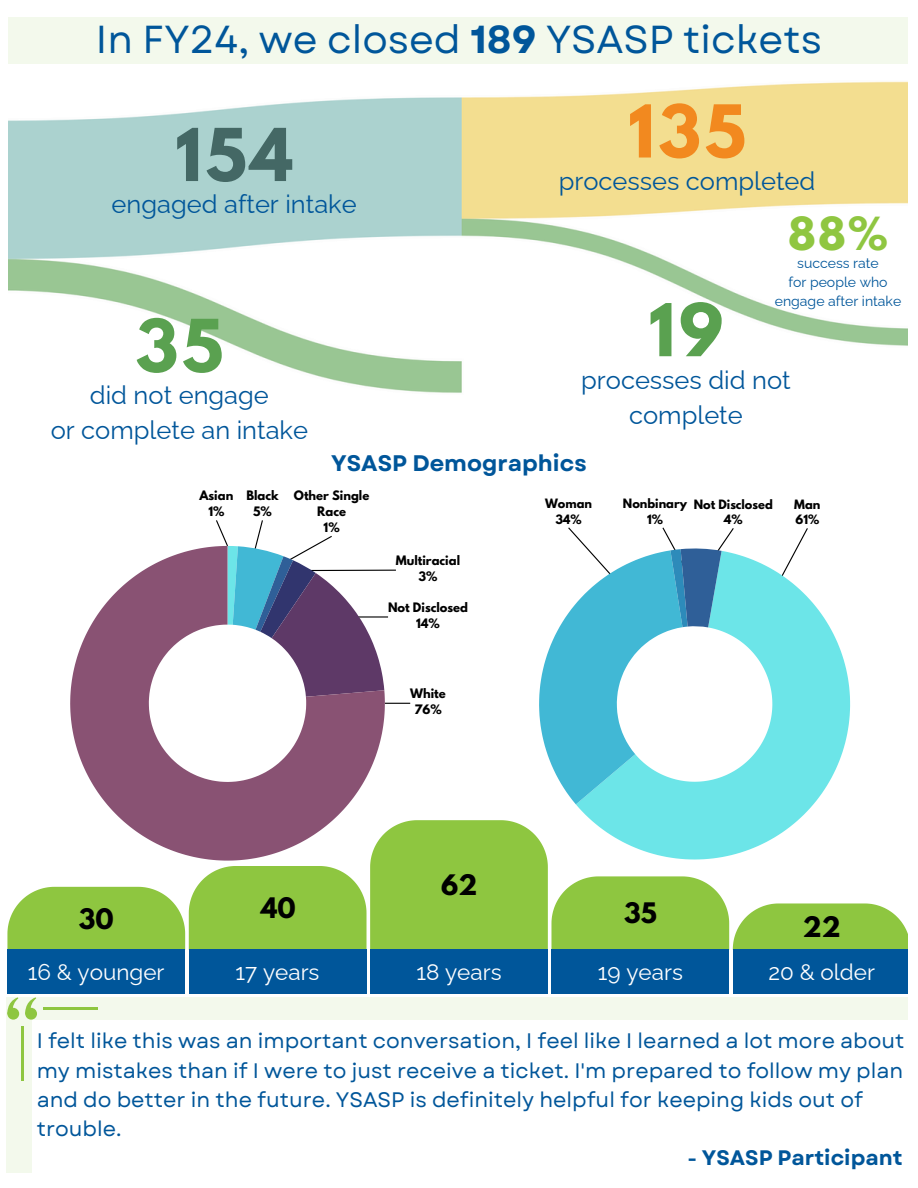
<style>
.page{position:relative;width:918px;height:1188px;background:#fff}
.page>*{position:absolute;margin:0;border:0;box-sizing:border-box;transform-origin:0 0}
.t1{font:700 64.5px "League Spartan";color:#5aa150}
.t2{font:700 64.5px "League Spartan";color:#f2891f}
.t3{font:700 64.5px "League Spartan";color:#446865}
.t4{font:700 40.5px "League Spartan";color:#8fc641}
.t5{font:39px "Garet";color:#00569a}
.t6{font:25.5px/34.8px "Raleway";color:#00569a;text-align:center}
.t7{font:700 25.05px "League Spartan";color:#000}
.t8{font:22.5px "Raleway";color:#fff}
.t9{font:700 22.5px "Garet";color:#00569a}
.t10{font:21px/29.2px "Garet";color:#00569a}
.t11{font:700 21px "Garet";color:#00569a}
.t12{font:14.1px/19px "Raleway";color:#00569a;text-align:center}
.t13{font:700 11.55px/15.9px "League Spartan";color:#000;text-align:center}
.t14{font:700 11.4px "League Spartan";color:#000}
.s1{font-weight:700}
</style>
<div class="page">
<img style="left:8px;top:63px;width:900px;height:330px">
<div style="left:7px;top:17px;width:904px;height:46px;background:#f3f9ec"></div>
<hr style="left:303px;top:570px;width:93px;height:1px;background:#000">
<hr style="left:348px;top:616px;width:40px;height:2px;background:#000">
<svg style="left:385px;top:703px;width:25px;height:1px"></svg>
<svg style="left:216px;top:520px;width:116px;height:26px"></svg>
<svg style="left:70px;top:546px;width:315px;height:274px"></svg>
<svg style="left:568px;top:527px;width:5px;height:5px"></svg>
<svg style="left:803px;top:528px;width:5px;height:6px"></svg>
<svg style="left:588px;top:534px;width:263px;height:286px;fill:#6ce5e8"></svg>
<svg style="left:539px;top:532px;width:156px;height:285px"></svg>
<svg style="left:658px;top:527px;width:77px;height:103px"></svg>
<svg style="left:7px;top:820px;width:901px;height:129px"></svg>
<div style="left:7px;top:949px;width:178px;height:45px;background:#00569a"></div>
<div style="left:189px;top:949px;width:177px;height:45px;background:#00569a"></div>
<div style="left:370px;top:949px;width:178px;height:45px;background:#00569a"></div>
<div style="left:552px;top:949px;width:177px;height:45px;background:#00569a"></div>
<div style="left:733px;top:949px;width:178px;height:45px;background:#00569a"></div>
<div style="left:6px;top:997px;width:906px;height:176px;background:#f3f9ec"></div>
<div style="left:32px;top:1020px;width:879px;height:162px;background:#fff"></div>
<svg style="left:25px;top:1008px;width:12px;height:12px"></svg>
<svg style="left:7px;top:1008px;width:12px;height:12px"></svg>
<svg style="left:7px;top:997px;width:29px;height:21px"></svg>
<hr style="left:21px;top:1026px;width:3px;height:55px;background:#8ec640">
<hr style="left:43px;top:1007px;width:55px;height:3px;background:#8ec640">
<div style="left:909px;top:0;width:9px;height:1188px;background:#fff"></div>
<p class="t5" style="left:96px;top:11px;width:728px">In FY24, we closed <span class="s1">189</span> YSASP tickets</p>
<h3 class="t3" style="left:175px;top:123px;width:119px">154</h3>
<h1 class="t6" style="left:112px;top:187px;width:247px">engaged after intake</h1>
<h6 class="t1" style="left:136px;top:314px;width:89px">35</h6>
<p class="t6" style="left:51px;top:378px;width:259px">did not engage<br>or complete an intake</p>
<h2 class="t2" style="left:628px;top:99px;width:119px">135</h2>
<h1 class="t6" style="left:559px;top:164px;width:258px">processes completed</h1>
<h3 class="t4" style="left:788px;top:213px;width:101px">88%</h3>
<p class="t12" style="left:775px;top:254px;width:128px">success rate<br>for people who engage after intake</p>
<h3 class="t1" style="left:649px;top:298px;width:76px">19</h3>
<h1 class="t6" style="left:581px;top:362px;width:211px">processes did not complete</h1>
<h3 class="t13" style="left:200px;top:489px;width:35px">Asian</h3>
<h4 class="t13" style="left:208px;top:505px;width:18px">1%</h4>
<p class="t13" style="left:246px;top:489px;width:34px">Black</p>
<p class="t13" style="left:253px;top:505px;width:20px">5%</p>
<p class="t9" style="left:331px;top:447px;width:257px">YSASP Demographics</p>
<p class="t13" style="left:294px;top:489px;width:77px">Other Single<br>Race</p>
<p class="t13" style="left:324px;top:521px;width:18px">1%</p>
<p class="t13" style="left:396px;top:554px;width:66px">Multiracial</p>
<p class="t13" style="left:419px;top:570px;width:21px">3%</p>
<p class="t13" style="left:388px;top:601px;width:81px">Not Disclosed</p>
<p class="t13" style="left:416px;top:616px;width:25px">14%</p>
<p class="t14" style="left:545px;top:498px;width:49px">Woman</p>
<p class="t14" style="left:555px;top:513px;width:28px">34%</p>
<p class="t13" style="left:410px;top:687px;width:37px">White</p>
<p class="t13" style="left:414px;top:703px;width:29px">76%</p>
<p class="t14" style="left:623px;top:498px;width:66px">Nonbinary</p>
<p class="t14" style="left:647px;top:513px;width:17px">1%</p>
<p class="t14" style="left:694px;top:498px;width:81px">Not Disclosed</p>
<p class="t14" style="left:724px;top:514px;width:20px">4%</p>
<p class="t14" style="left:794px;top:498px;width:28px">Man</p>
<p class="t14" style="left:796px;top:514px;width:25px">61%</p>
<p class="t7" style="left:79px;top:906px;width:36px">30</p>
<p class="t7" style="left:261px;top:896px;width:36px">40</p>
<p class="t7" style="left:441px;top:873px;width:38px">62</p>
<p class="t7" style="left:624px;top:901px;width:34px">35</p>
<p class="t7" style="left:803px;top:914px;width:39px">22</p>
<p class="t8" style="left:28px;top:959px;width:138px">16 &amp; younger</p>
<p class="t8" style="left:236px;top:959px;width:85px">17 years</p>
<p class="t8" style="left:416px;top:959px;width:87px">18 years</p>
<p class="t8" style="left:598px;top:959px;width:86px">19 years</p>
<p class="t8" style="left:768px;top:959px;width:108px">20 &amp; older</p>
<p class="t10" style="left:37px;top:1026px;width:869px">I felt like this was an important conversation, I feel like I learned a lot more about my mistakes than if I were to just receive a ticket. I'm prepared to follow my plan and do better in the future. YSASP is definitely helpful for keeping kids out of trouble.</p>
<p class="t11" style="left:687px;top:1143px;width:217px">- YSASP Participant</p>
</div>
